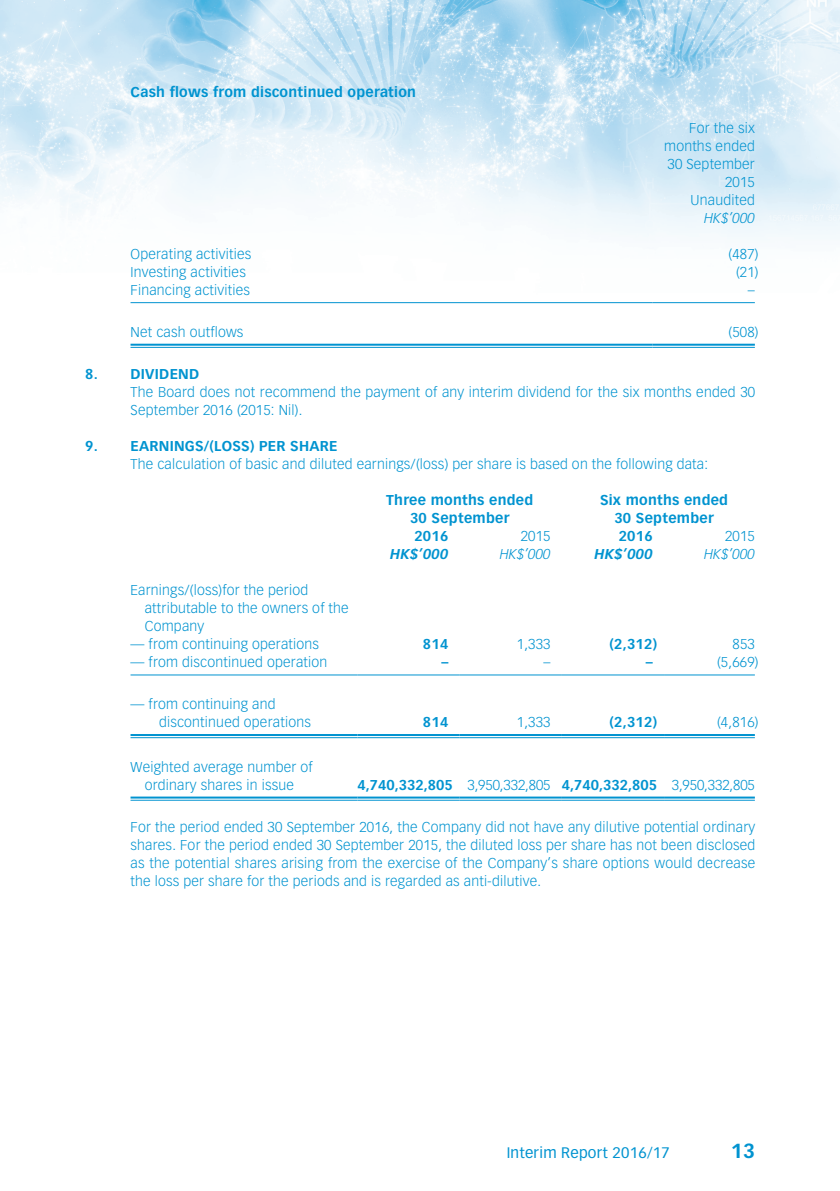
<style>
.page{position:relative;width:840px;height:1191px;background:#fff}
.page>*{position:absolute;margin:0;border:0;box-sizing:border-box;transform-origin:0 0}
.t1{font:700 20px "Vectora LT Std";color:#0093d0}
.t2{font:15px "Vectora LT Std";letter-spacing:.015em;color:#0093d0}
._06_Notes{font:300 14px/18px "Vectora LT Std";letter-spacing:.015em;color:#0093d0}
._51_N_Table_txt{font:300 14px "Vectora LT Std";letter-spacing:.015em;color:#0093d0}
._51_N_Table_txt-2{font:700 14px "Vectora LT Std";letter-spacing:.02em;color:#0093d0}
._07_NH1{font:700 14px "Vectora LT Std";letter-spacing:.02em;color:#0093d0}
._08_NH2{font:700 14px "Vectora LT Std";letter-spacing:.02em;color:#0093d0}
._51_N_Table_txt-3{font:700 14px "Vectora LT Std";color:#0093d0}
._51_N_Table_txt-4{font:300 14px "Vectora LT Std";letter-spacing:-.005em;color:#0093d0}
._51_N_Table_txt-5{font:italic 300 14px "Vectora LT Std";letter-spacing:.015em;color:#0093d0}
._51_N_Table_txt-6{font:italic 700 14px "Vectora LT Std";letter-spacing:.02em;color:#0093d0}
</style>
<div class="page">
<img style="left:0;top:0;width:839px;height:801px">
<hr style="left:130px;top:302px;width:522px;height:1px;background:#0093d0">
<hr style="left:652px;top:302px;width:102px;height:1px;background:#0093d0">
<hr style="left:130px;top:344px;width:522px;height:2px;background:#0093d0">
<hr style="left:130px;top:347px;width:522px;height:1px;background:#0093d0">
<hr style="left:652px;top:344px;width:102px;height:2px;background:#0093d0">
<hr style="left:652px;top:347px;width:102px;height:1px;background:#0093d0">
<hr style="left:130px;top:674px;width:227px;height:1px;background:#0093d0">
<hr style="left:357px;top:674px;width:102px;height:1px;background:#0093d0">
<hr style="left:459px;top:674px;width:102px;height:1px;background:#0093d0">
<hr style="left:561px;top:674px;width:102px;height:1px;background:#0093d0">
<hr style="left:663px;top:674px;width:91px;height:1px;background:#0093d0">
<hr style="left:130px;top:734px;width:227px;height:2px;background:#0093d0">
<hr style="left:130px;top:737px;width:227px;height:1px;background:#0093d0">
<hr style="left:357px;top:734px;width:102px;height:2px;background:#0093d0">
<hr style="left:357px;top:737px;width:102px;height:1px;background:#0093d0">
<hr style="left:459px;top:734px;width:102px;height:2px;background:#0093d0">
<hr style="left:459px;top:737px;width:102px;height:1px;background:#0093d0">
<hr style="left:561px;top:734px;width:102px;height:2px;background:#0093d0">
<hr style="left:561px;top:737px;width:102px;height:1px;background:#0093d0">
<hr style="left:663px;top:734px;width:91px;height:2px;background:#0093d0">
<hr style="left:663px;top:737px;width:91px;height:1px;background:#0093d0">
<hr style="left:130px;top:796px;width:227px;height:2px;background:#0093d0">
<hr style="left:130px;top:800px;width:227px;height:1px;background:#0093d0">
<hr style="left:357px;top:796px;width:102px;height:2px;background:#0093d0">
<hr style="left:357px;top:800px;width:102px;height:1px;background:#0093d0">
<hr style="left:459px;top:796px;width:102px;height:2px;background:#0093d0">
<hr style="left:459px;top:800px;width:102px;height:1px;background:#0093d0">
<hr style="left:561px;top:796px;width:102px;height:2px;background:#0093d0">
<hr style="left:561px;top:800px;width:102px;height:1px;background:#0093d0">
<hr style="left:663px;top:796px;width:91px;height:2px;background:#0093d0">
<hr style="left:663px;top:800px;width:91px;height:1px;background:#0093d0">
<p class="_08_NH2" style="left:130px;top:83px;width:287px">Cash flows from discontinued operation</p>
<p class="_51_N_Table_txt" style="left:689px;top:120px;width:67px">For the six</p>
<p class="_51_N_Table_txt" style="left:663px;top:138px;width:92px">months ended</p>
<p class="_51_N_Table_txt" style="left:667px;top:156px;width:89px">30 September</p>
<p class="_51_N_Table_txt" style="left:724px;top:174px;width:31px">2015</p>
<p class="_51_N_Table_txt" style="left:690px;top:192px;width:66px">Unaudited</p>
<p class="_51_N_Table_txt-5" style="left:703px;top:209px;width:52px">HK$’000</p>
<p class="_51_N_Table_txt" style="left:130px;top:246px;width:122px">Operating activities</p>
<p class="_51_N_Table_txt" style="left:728px;top:246px;width:32px">(487)</p>
<p class="_51_N_Table_txt" style="left:130px;top:264px;width:117px">Investing activities</p>
<p class="_51_N_Table_txt" style="left:735px;top:264px;width:24px">(21)</p>
<p class="_51_N_Table_txt" style="left:130px;top:282px;width:121px">Financing activities</p>
<p class="_51_N_Table_txt" style="left:747px;top:282px;width:8px">–</p>
<p class="_51_N_Table_txt" style="left:130px;top:324px;width:114px">Net cash outflows</p>
<p class="_51_N_Table_txt" style="left:728px;top:324px;width:32px">(508)</p>
<p class="_07_NH1" style="left:85px;top:365px;width:116px">8. DIVIDEND</p>
<p class="_06_Notes" style="left:130px;top:383px;width:625px">The Board does not recommend the payment of any interim dividend for the six months ended 30<br>September 2016 (2015: Nil).</p>
<p class="_07_NH1" style="left:85px;top:437px;width:254px">9. EARNINGS/(LOSS) PER SHARE</p>
<p class="_06_Notes" style="left:130px;top:455px;width:578px">The calculation of basic and diluted earnings/(loss) per share is based on the following data:</p>
<p class="_51_N_Table_txt-2" style="left:386px;top:491px;width:148px">Three months ended</p>
<p class="_51_N_Table_txt-2" style="left:410px;top:509px;width:101px">30 September</p>
<p class="_51_N_Table_txt-2" style="left:599px;top:491px;width:129px">Six months ended</p>
<p class="_51_N_Table_txt-2" style="left:614px;top:509px;width:101px">30 September</p>
<p class="_51_N_Table_txt-2" style="left:414px;top:527px;width:35px">2016</p>
<p class="_51_N_Table_txt" style="left:520px;top:528px;width:31px">2015</p>
<p class="_51_N_Table_txt-2" style="left:618px;top:527px;width:35px">2016</p>
<p class="_51_N_Table_txt" style="left:724px;top:528px;width:31px">2015</p>
<p class="_51_N_Table_txt-6" style="left:390px;top:545px;width:60px">HK$’000</p>
<p class="_51_N_Table_txt-5" style="left:499px;top:546px;width:52px">HK$’000</p>
<p class="_51_N_Table_txt-6" style="left:594px;top:545px;width:60px">HK$’000</p>
<p class="_51_N_Table_txt-5" style="left:703px;top:546px;width:52px">HK$’000</p>
<p class="_51_N_Table_txt" style="left:130px;top:582px;width:179px">Earnings/(loss)for the period</p>
<p class="_51_N_Table_txt" style="left:145px;top:600px;width:205px">attributable to the owners of the</p>
<p class="_51_N_Table_txt" style="left:145px;top:618px;width:61px">Company</p>
<p class="_51_N_Table_txt" style="left:130px;top:636px;width:190px">— from continuing operations</p>
<p class="_51_N_Table_txt-2" style="left:422px;top:635px;width:27px">814</p>
<p class="_51_N_Table_txt" style="left:516px;top:636px;width:35px">1,333</p>
<p class="_51_N_Table_txt-2" style="left:609px;top:635px;width:49px">(2,312)</p>
<p class="_51_N_Table_txt" style="left:732px;top:636px;width:24px">853</p>
<p class="_51_N_Table_txt" style="left:130px;top:654px;width:198px">— from discontinued operation</p>
<p class="_51_N_Table_txt-2" style="left:441px;top:653px;width:8px">–</p>
<p class="_51_N_Table_txt" style="left:543px;top:654px;width:8px">–</p>
<p class="_51_N_Table_txt-2" style="left:645px;top:653px;width:8px">–</p>
<p class="_51_N_Table_txt" style="left:716px;top:654px;width:43px">(5,669)</p>
<p class="_51_N_Table_txt" style="left:130px;top:696px;width:146px">— from continuing and</p>
<p class="_51_N_Table_txt" style="left:159px;top:714px;width:153px">discontinued operations</p>
<p class="_51_N_Table_txt-2" style="left:422px;top:713px;width:27px">814</p>
<p class="_51_N_Table_txt" style="left:516px;top:714px;width:35px">1,333</p>
<p class="_51_N_Table_txt-2" style="left:609px;top:713px;width:49px">(2,312)</p>
<p class="_51_N_Table_txt" style="left:716px;top:714px;width:43px">(4,816)</p>
<p class="_51_N_Table_txt" style="left:130px;top:758px;width:183px">Weighted average number of</p>
<p class="_51_N_Table_txt" style="left:145px;top:776px;width:151px">ordinary shares in issue</p>
<p class="_51_N_Table_txt-3" style="left:357px;top:776px;width:96px">4,740,332,805</p>
<p class="_51_N_Table_txt-4" style="left:467px;top:776px;width:85px">3,950,332,805</p>
<p class="_51_N_Table_txt-3" style="left:561px;top:776px;width:96px">4,740,332,805</p>
<p class="_51_N_Table_txt-4" style="left:671px;top:776px;width:85px">3,950,332,805</p>
<p class="_06_Notes" style="left:130px;top:818px;width:626px;text-align:justify">For the period ended 30 September 2016, the Company did not have any dilutive potential ordinary shares. For the period ended 30 September 2015, the diluted loss per share has not been disclosed as the potential shares arising from the exercise of the Company’s share options would decrease the loss per share for the periods and is regarded as anti-dilutive.</p>
<p class="t2" style="left:506px;top:1143px;width:164px">Interim Report 2016/17</p>
<h1 class="t1" style="left:730px;top:1139px;width:26px">13</h1>
</div>
